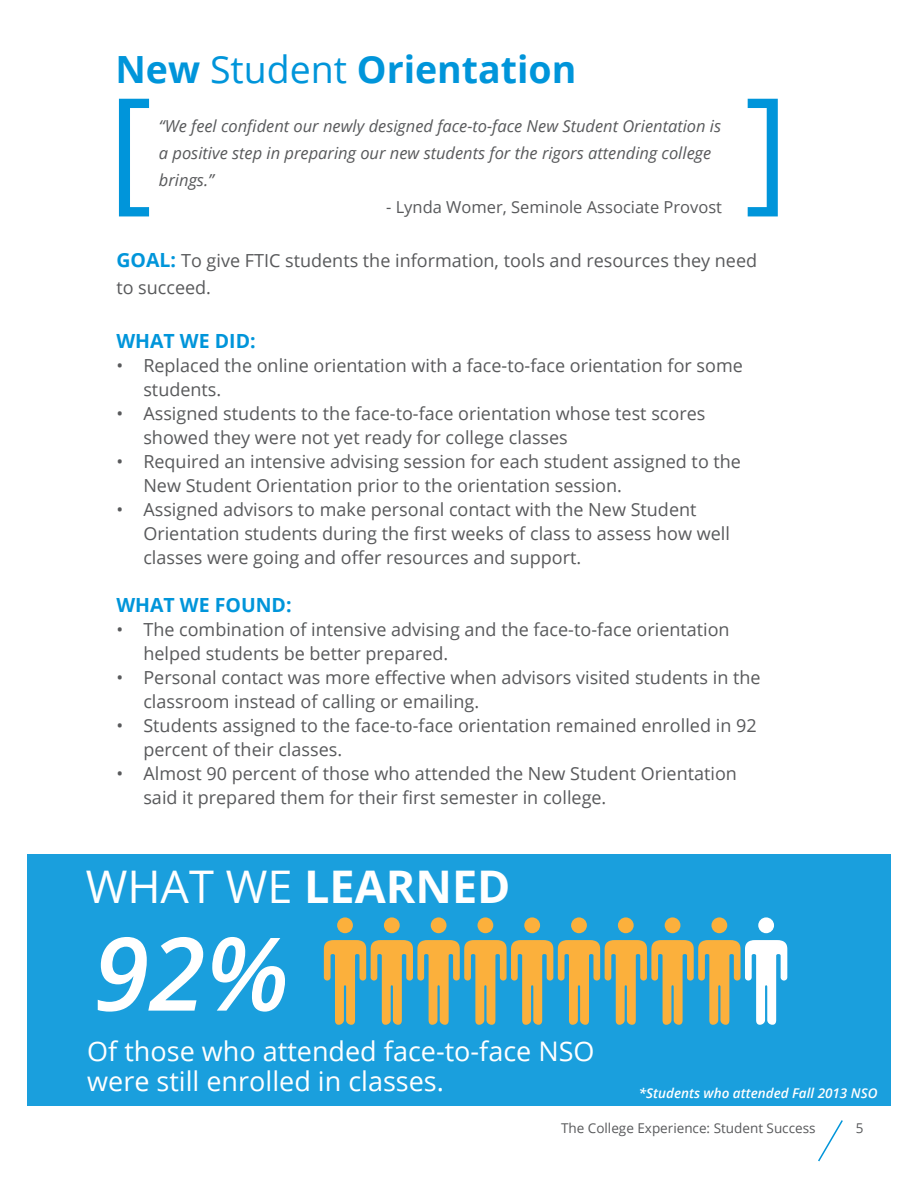
<style>
.page{position:relative;width:918px;height:1188px;background:#fff}
.page>*{position:absolute;margin:0;border:0;box-sizing:border-box;transform-origin:0 0}
.t1{font:135px "Open Sans";color:#0095da}
.t2{font:italic 600 101.7px "Open Sans";color:#fff}
.t3{font:700 45px "Open Sans";color:#fff}
.t4{font:700 37.5px "Open Sans";color:#0095da}
.t5{font:27px/30px "Open Sans";color:#fff}
.t6{font:700 19.5px "Open Sans";color:#0095da}
.t7{font:18px/24px "Open Sans";color:#58595b}
.t8{font:italic 16.5px/27px "Open Sans";color:#58595b}
.t9{font:16.5px "Open Sans";color:#58595b}
.t10{font:13.5px "Open Sans";color:#58595b}
.t11{font:italic 600 13.5px "Open Sans";color:#fff}
.s1{font-weight:400}
.s2{font-weight:700;font-size:19.5px;color:#0095da}
</style>
<div class="page">
<svg style="left:818px;top:1120px;width:25px;height:42px"></svg>
<div style="left:27px;top:854px;width:864px;height:252px;background:#1a9fdd"></div>
<div style="left:337px;top:917px;width:16px;height:16px;background:#fbb03c;border-radius:50%"></div>
<div style="left:384px;top:917px;width:16px;height:16px;background:#fbb03c;border-radius:50%"></div>
<div style="left:431px;top:917px;width:16px;height:16px;background:#fbb03c;border-radius:50%"></div>
<div style="left:478px;top:917px;width:15px;height:16px;background:#fbb03c;border-radius:50%"></div>
<div style="left:524px;top:917px;width:16px;height:16px;background:#fbb03c;border-radius:50%"></div>
<div style="left:571px;top:917px;width:16px;height:16px;background:#fbb03c;border-radius:50%"></div>
<div style="left:618px;top:917px;width:16px;height:16px;background:#fbb03c;border-radius:50%"></div>
<div style="left:665px;top:917px;width:15px;height:16px;background:#fbb03c;border-radius:50%"></div>
<div style="left:711px;top:917px;width:16px;height:16px;background:#fbb03c;border-radius:50%"></div>
<svg style="left:324px;top:940px;width:463px;height:85px"></svg>
<div style="left:758px;top:917px;width:16px;height:16px;background:#fff;border-radius:50%"></div>
<h3 class="t4" style="left:116px;top:43px;width:462px">New <span class="s1">Student</span> Orientation</h3>
<h1 class="t1" style="left:108px;top:54px;width:46px">[</h1>
<p class="t8" style="left:159px;top:112px;width:564px">“We feel confident our newly designed face-to-face New Student Orientation is a positive step in preparing our new students for the rigors attending college brings.”</p>
<p class="t9" style="left:386px;top:196px;width:338px">- Lynda Womer, Seminole Associate Provost</p>
<p class="t7" style="left:116px;top:247px;width:642px;line-height:27px"><span class="s2">GOAL:</span> To give FTIC students the information, tools and resources they need to succeed.</p>
<p class="t6" style="left:116px;top:327px;width:141px">WHAT WE DID:</p>
<p class="t7" style="left:143px;top:353px;width:601px;text-indent:-27px">• Replaced the online orientation with a face-to-face orientation for some students.</p>
<p class="t7" style="left:143px;top:401px;width:563px;text-indent:-27px">• Assigned students to the face-to-face orientation whose test scores showed they were not yet ready for college classes</p>
<p class="t7" style="left:143px;top:449px;width:599px;text-indent:-27px">• Required an intensive advising session for each student assigned to the<br>New Student Orientation prior to the orientation session.</p>
<p class="t7" style="left:143px;top:497px;width:588px;text-indent:-27px">• Assigned advisors to make personal contact with the New Student<br>Orientation students during the first weeks of class to assess how well classes were going and offer resources and support.</p>
<p class="t6" style="left:116px;top:591px;width:177px">WHAT WE FOUND:</p>
<p class="t7" style="left:143px;top:617px;width:588px;text-indent:-27px">• The combination of intensive advising and the face-to-face orientation helped students be better prepared.</p>
<p class="t7" style="left:143px;top:665px;width:619px;text-indent:-27px">• Personal contact was more effective when advisors visited students in the classroom instead of calling or emailing.</p>
<p class="t7" style="left:143px;top:713px;width:615px;text-indent:-27px">• Students assigned to the face-to-face orientation remained enrolled in 92 percent of their classes.</p>
<p class="t7" style="left:143px;top:761px;width:595px;text-indent:-27px">• Almost 90 percent of those who attended the New Student Orientation said it prepared them for their first semester in college.</p>
<h3 class="t3" style="left:86px;top:855px;width:426px"><span class="s1">WHAT WE</span> LEARNED</h3>
<h2 class="t2" style="left:93px;top:904px;width:197px">92%</h2>
<h3 class="t5" style="left:87px;top:1035px;width:509px">Of those who attended face-to-face NSO were still enrolled in classes.</h3>
<p class="t11" style="left:639px;top:1084px;width:240px">*Students who attended Fall 2013 NSO</p>
<p class="t10" style="left:561px;top:1118px;width:256px">The College Experience: Student Success</p>
<p class="t10" style="left:856px;top:1119px;width:9px">5</p>
</div>
